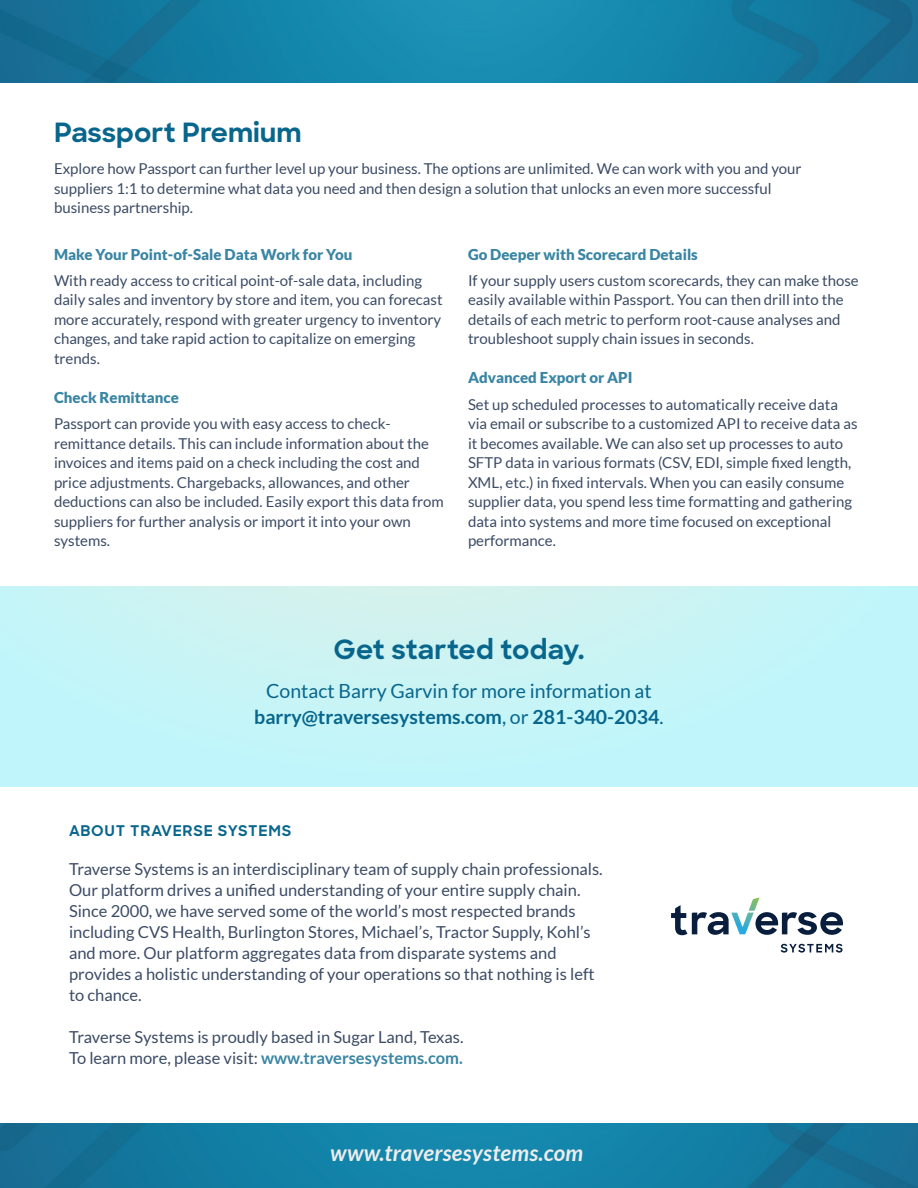
<style>
.page{position:relative;width:918px;height:1188px;background:#fff}
.page>*{position:absolute;margin:0;border:0;box-sizing:border-box;transform-origin:0 0}
.Small_section_Titles{font:700 27px "Sharp Sans";color:#08668c}
.t1{font:italic 700 22.5px "Lato";letter-spacing:.01em;color:#ededed}
.t2{font:700 19.5px "Lato";color:#08668c}
.t3{font:19.5px "Lato";color:#08668c}
.Paragraph_Copy{font:16.5px/21px "Lato";color:#3b4b64}
.Paragraph_Copy-2{font:15px/19.5px "Lato";color:#3b4b64}
.Paragraph_Copy-3{font:900 15px "Lato";color:#3985a3}
.t4{font:700 15px "Sharp Sans";letter-spacing:.05em;color:#08668c}
.s1{font-weight:400}
.s2{font-weight:700;color:#3985a3}
</style>
<div class="page">
<img style="left:0;top:0;width:918px;height:83px">
<img style="left:0;top:1123px;width:918px;height:65px">
<svg style="left:671px;top:897px;width:172px;height:38px"></svg>
<svg style="left:781px;top:944px;width:62px;height:9px"></svg>
<p class="Small_section_Titles" style="left:54px;top:112px;width:249px">Passport Premium</p>
<p class="Paragraph_Copy-2" style="left:54px;top:159px;width:749px">Explore how Passport can further level up your business. The options are unlimited. We can work with you and your suppliers 1:1 to determine what data you need and then design a solution that unlocks an even more successful business partnership.</p>
<p class="Paragraph_Copy-3" style="left:54px;top:245px;width:300px">Make Your Point-of-Sale Data Work for You</p>
<p class="Paragraph_Copy-2" style="left:54px;top:271px;width:390px">With ready access to critical point-of-sale data, including daily sales and inventory by store and item, you can forecast more accurately, respond with greater urgency to inventory changes, and take rapid action to capitalize on emerging trends.</p>
<p class="Paragraph_Copy-3" style="left:54px;top:389px;width:127px">Check Remittance</p>
<p class="Paragraph_Copy-2" style="left:54px;top:414px;width:391px">Passport can provide you with easy access to check&shy;remittance details. This can include information about the invoices and items paid on a check including the cost and price adjustments. Chargebacks, allowances, and other deductions can also be included. Easily export this data from suppliers for further analysis or import it into your own systems.</p>
<p class="Paragraph_Copy-3" style="left:468px;top:245px;width:231px">Go Deeper with Scorecard Details</p>
<p class="Paragraph_Copy-2" style="left:468px;top:271px;width:392px">If your supply users custom scorecards, they can make those easily available within Passport. You can then drill into the details of each metric to perform root-cause analyses and troubleshoot supply chain issues in seconds.</p>
<p class="Paragraph_Copy-3" style="left:468px;top:369px;width:166px">Advanced Export or API</p>
<p class="Paragraph_Copy-2" style="left:468px;top:394px;width:391px">Set up scheduled processes to automatically receive data via email or subscribe to a customized API to receive data as it becomes available. We can also set up processes to auto SFTP data in various formats (CSV, EDI, simple fixed length, XML, etc.) in fixed intervals. When you can easily consume supplier data, you spend less time formatting and gathering data into systems and more time focused on exceptional performance.</p>
<p class="Small_section_Titles" style="left:333px;top:629px;width:253px">Get started today.</p>
<p class="t3" style="left:266px;top:680px;width:387px">Contact Barry Garvin for more information at</p>
<p class="t2" style="left:254px;top:705px;width:411px">barry@traversesystems.com<span class="s1">, or</span> 281-340-2034<span class="s1">.</span></p>
<p class="t4" style="left:69px;top:820px;width:224px">ABOUT TRAVERSE SYSTEMS</p>
<p class="Paragraph_Copy" style="left:69px;top:858px;width:535px">Traverse Systems is an interdisciplinary team of supply chain professionals.<br>Our platform drives a unified understanding of your entire supply chain.<br>Since 2000, we have served some of the world’s most respected brands including CVS Health, Burlington Stores, Michael’s, Tractor Supply, Kohl’s and more. Our platform aggregates data from disparate systems and provides a holistic understanding of your operations so that nothing is left to chance.</p>
<p class="Paragraph_Copy" style="left:69px;top:1026px;width:396px">Traverse Systems is proudly based in Sugar Land, Texas.</p>
<p class="Paragraph_Copy" style="left:69px;top:1047px;width:395px">To learn more, please visit: <span class="s2">www.traversesystems.com.</span></p>
<p class="t1" style="left:330px;top:1140px;width:254px">www.traversesystems.com</p>
</div>
